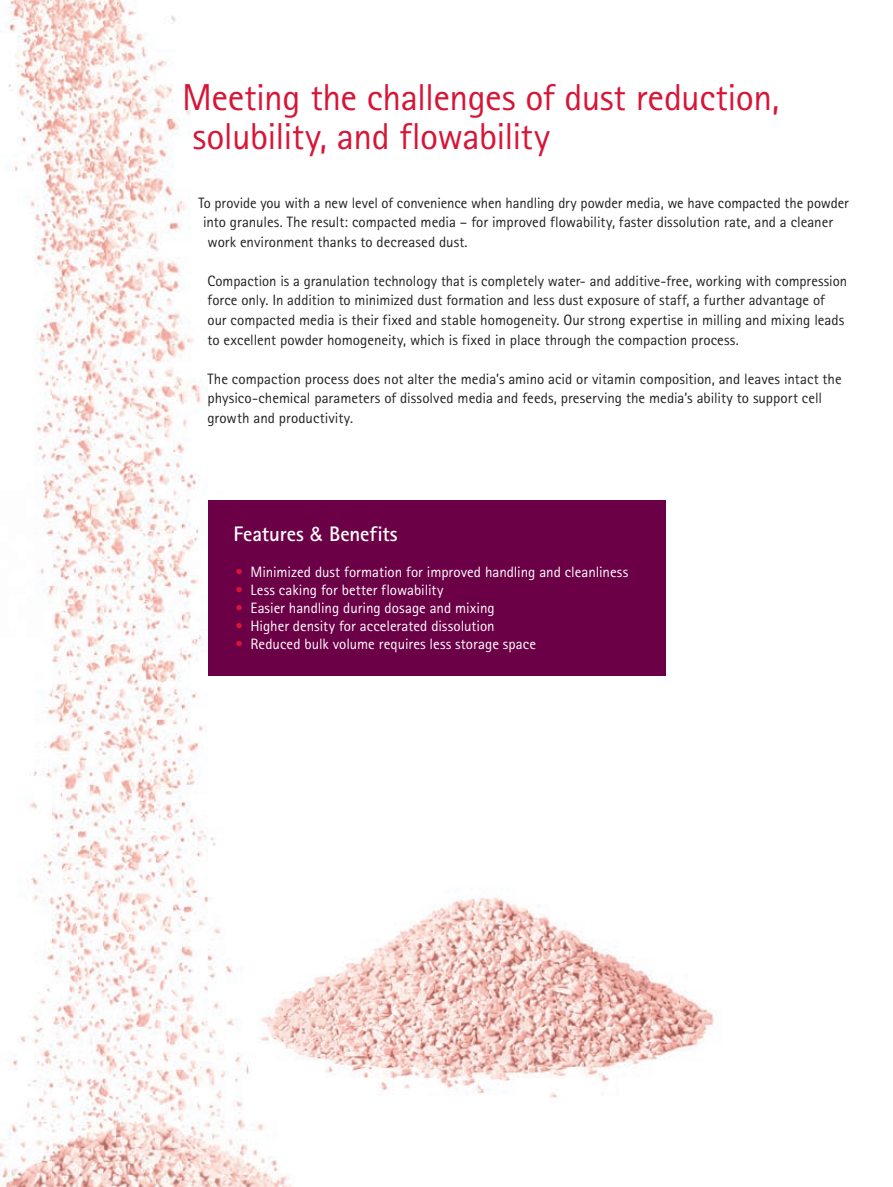
<style>
.page{position:relative;width:893px;height:1187px;background:#fff}
.page>*{position:absolute;margin:0;border:0;box-sizing:border-box;transform-origin:0 0}
.t1{font:37.5px/39px "Merck Sans Serif Pro";letter-spacing:-.015em;color:#d71536}
.t2{font:700 21px "Merck Sans Serif Pro";letter-spacing:-.005em;color:#fff}
.t3{font:15px/19.5px "Merck Sans Serif Pro";color:#231f20}
.t4{font:15px "Merck Sans Serif Pro";color:#fff}
.s1{font-family:"Arial";font-weight:400;font-size:19.5px}
.s2{color:#d71536}
</style>
<div class="page">
<img style="left:0;top:0;width:291px;height:1186px">
<img style="left:258px;top:872px;width:456px;height:232px">
<div style="left:208px;top:500px;width:458px;height:176px;background:#6c0046"></div>
<h1 class="t1" style="left:182px;top:79px;width:599px">Meeting the challenges of dust reduction, solubility, and flowability</h1>
<p class="t3" style="left:199px;top:193px;width:652px">To provide you with a new level of convenience when handling dry powder media, we have compacted the powder</p>
<p class="t3" style="left:203px;top:213px;width:631px">into granules. The result: compacted media – for improved flowability, faster dissolution rate, and a cleaner</p>
<p class="t3" style="left:208px;top:232px;width:262px">work environment thanks to decreased dust.</p>
<p class="t3" style="left:208px;top:271px;width:641px">Compaction is a granulation technology that is completely water- and additive-free, working with compression force only. In addition to minimized dust formation and less dust exposure of staff, a further advantage of our compacted media is their fixed and stable homogeneity. Our strong expertise in milling and mixing leads to excellent powder homogeneity, which is fixed in place through the compaction process.</p>
<p class="t3" style="left:208px;top:369px;width:636px">The compaction process does not alter the media’s amino acid or vitamin composition, and leaves intact the physico-chemical parameters of dissolved media and feeds, preserving the media’s ability to support cell growth and productivity.</p>
<h2 class="t2" style="left:233px;top:520px;width:166px">Features <span class="s1">&amp;</span> Benefits</h2>
<p class="t4" style="left:236px;top:563px;width:394px"><span class="s2">•</span> Minimized dust formation for improved handling and cleanliness</p>
<p class="t4" style="left:236px;top:581px;width:209px"><span class="s2">•</span> Less caking for better flowability</p>
<p class="t4" style="left:236px;top:599px;width:261px"><span class="s2">•</span> Easier handling during dosage and mixing</p>
<p class="t4" style="left:236px;top:617px;width:261px"><span class="s2">•</span> Higher density for accelerated dissolution</p>
<p class="t4" style="left:236px;top:635px;width:302px"><span class="s2">•</span> Reduced bulk volume requires less storage space</p>
</div>
